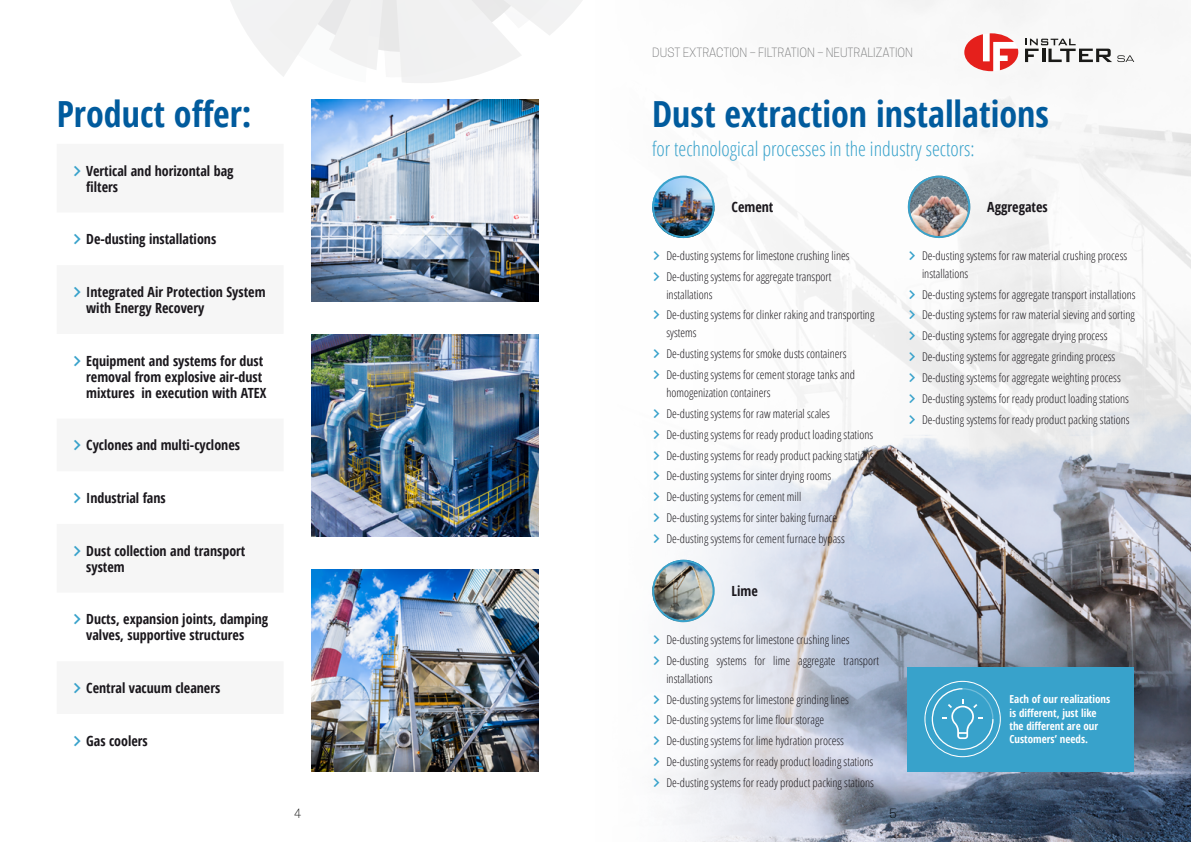
<style>
.page{position:relative;width:1191px;height:842px;background:#fff}
.page>*{position:absolute;margin:0;border:0;box-sizing:border-box;transform-origin:0 0}
.t1{font:700 condensed 36px "Open Sans";color:#015b9d}
.t2{font:300 condensed 20px "Open Sans";color:#38a2cb}
.t3{font:700 condensed 14px/16px "Open Sans";color:#1a171c}
.t4{font:300 condensed 12px/20.8px "Open Sans";color:#1a171c}
.t5{font:300 12px "Cooper Hewitt";color:#707172}
.t6{font:300 12px "Cooper Hewitt";color:#000}
.t7{font:700 condensed 11px/13.2px "Open Sans";color:#fff}
</style>
<div class="page">
<img style="left:652px;top:99px;width:539px;height:301px">
<img style="left:652px;top:400px;width:539px;height:442px">
<img style="left:312px;top:100px;width:227px;height:201px">
<img style="left:652px;top:176px;width:62px;height:62px;border-radius:31px">
<div style="left:652px;top:176px;width:62px;height:62px;border:2px solid #38a2cb;border-radius:50%"></div>
<img style="left:652px;top:560px;width:62px;height:62px;border-radius:31px">
<div style="left:652px;top:560px;width:62px;height:62px;border:2px solid #38a2cb;border-radius:50%"></div>
<img style="left:908px;top:176px;width:62px;height:62px;border-radius:31px">
<div style="left:908px;top:176px;width:62px;height:62px;border:2px solid #38a2cb;border-radius:50%"></div>
<div style="left:907px;top:667px;width:227px;height:104px;background:#38a2cb"></div>
<svg style="left:924px;top:681px;width:76px;height:76px"></svg>
<img style="left:312px;top:570px;width:227px;height:201px">
<img style="left:312px;top:335px;width:227px;height:201px">
<svg style="left:230px;top:0;width:352px;height:83px"></svg>
<svg style="left:964px;top:33px;width:54px;height:38px"></svg>
<svg style="left:1025px;top:39px;width:109px;height:23px"></svg>
<svg style="left:654px;top:251px;width:5px;height:9px"></svg>
<svg style="left:654px;top:272px;width:5px;height:9px"></svg>
<svg style="left:654px;top:310px;width:5px;height:9px"></svg>
<svg style="left:654px;top:349px;width:5px;height:9px"></svg>
<svg style="left:654px;top:370px;width:5px;height:9px"></svg>
<svg style="left:654px;top:409px;width:5px;height:9px"></svg>
<svg style="left:654px;top:430px;width:5px;height:9px"></svg>
<svg style="left:654px;top:451px;width:5px;height:9px"></svg>
<svg style="left:654px;top:471px;width:5px;height:9px"></svg>
<svg style="left:654px;top:492px;width:5px;height:9px"></svg>
<svg style="left:654px;top:513px;width:5px;height:9px"></svg>
<svg style="left:654px;top:534px;width:5px;height:9px"></svg>
<svg style="left:654px;top:635px;width:5px;height:9px"></svg>
<svg style="left:654px;top:656px;width:5px;height:9px"></svg>
<svg style="left:654px;top:694px;width:5px;height:10px"></svg>
<svg style="left:654px;top:715px;width:5px;height:9px"></svg>
<svg style="left:654px;top:736px;width:5px;height:9px"></svg>
<svg style="left:654px;top:757px;width:5px;height:9px"></svg>
<svg style="left:654px;top:778px;width:5px;height:9px"></svg>
<svg style="left:909px;top:251px;width:6px;height:9px"></svg>
<svg style="left:909px;top:290px;width:6px;height:9px"></svg>
<svg style="left:909px;top:310px;width:6px;height:9px"></svg>
<svg style="left:909px;top:331px;width:6px;height:9px"></svg>
<svg style="left:909px;top:352px;width:6px;height:9px"></svg>
<svg style="left:909px;top:373px;width:6px;height:9px"></svg>
<svg style="left:909px;top:394px;width:6px;height:9px"></svg>
<svg style="left:909px;top:415px;width:6px;height:9px"></svg>
<h1 class="t1" style="left:57px;top:89px;width:196px">Product offer:</h1>
<p class="t3" style="left:86px;top:162px;width:149px">Vertical and horizontal bag filters</p>
<p class="t3" style="left:86px;top:231px;width:132px">De-dusting installations</p>
<p class="t3" style="left:86px;top:283px;width:181px">Integrated Air Protection System with Energy Recovery</p>
<p class="t3" style="left:86px;top:352px;width:182px">Equipment and systems for dust removal from explosive air-dust mixtures in execution with ATEX</p>
<p class="t3" style="left:86px;top:437px;width:155px">Cyclones and multi-cyclones</p>
<p class="t3" style="left:86px;top:489px;width:81px">Industrial fans</p>
<p class="t3" style="left:86px;top:542px;width:161px">Dust collection and transport system</p>
<p class="t3" style="left:86px;top:611px;width:183px">Ducts, expansion joints, damping valves, supportive structures</p>
<p class="t3" style="left:86px;top:679px;width:136px">Central vacuum cleaners</p>
<p class="t3" style="left:86px;top:732px;width:63px">Gas coolers</p>
<p class="t5" style="left:652px;top:45px;width:262px">DUST EXTRACTION – FILTRATION – NEUTRALIZATION</p>
<h1 class="t1" style="left:652px;top:89px;width:398px">Dust extraction installations</h1>
<h2 class="t2" style="left:652px;top:136px;width:324px">for technological processes in the industry sectors:</h2>
<p class="t3" style="left:731px;top:199px;width:43px">Cement</p>
<p class="t4" style="left:666px;top:245px;width:185px">De-dusting systems for limestone crushing lines<br>De-dusting systems for aggregate transport</p>
<p class="t4" style="left:666px;top:283px;width:209px">installations<br>De-dusting systems for clinker raking and transporting</p>
<p class="t4" style="left:666px;top:322px;width:190px">systems<br>De-dusting systems for smoke dusts containers<br>De-dusting systems for cement storage tanks and</p>
<p class="t4" style="left:666px;top:382px;width:209px">homogenization containers<br>De-dusting systems for raw material scales De-dusting systems for ready product loading stations De-dusting systems for ready product packing stations De-dusting systems for sinter drying rooms De-dusting systems for cement mill<br>De-dusting systems for sinter baking furnace De-dusting systems for cement furnace bypass</p>
<p class="t3" style="left:731px;top:583px;width:28px">Lime</p>
<p class="t4" style="left:666px;top:629px;width:214px">De-dusting systems for limestone crushing lines<br>De-dusting systems for lime aggregate transport</p>
<p class="t4" style="left:666px;top:667px;width:209px">installations<br>De-dusting systems for limestone grinding lines De-dusting systems for lime flour storage<br>De-dusting systems for lime hydration process De-dusting systems for ready product loading stations De-dusting systems for ready product packing stations</p>
<p class="t6" style="left:294px;top:807px;width:9px">4</p>
<p class="t6" style="left:889px;top:807px;width:9px">5</p>
<p class="t3" style="left:987px;top:199px;width:62px">Aggregates</p>
<p class="t4" style="left:922px;top:246px;width:207px;line-height:18px">De-dusting systems for raw material crushing process installations</p>
<p class="t4" style="left:922px;top:283px;width:215px">De-dusting systems for aggregate transport installations De-dusting systems for raw material sieving and sorting De-dusting systems for aggregate drying process De-dusting systems for aggregate grinding process De-dusting systems for aggregate weighting process De-dusting systems for ready product loading stations De-dusting systems for ready product packing stations</p>
<p class="t7" style="left:1009px;top:692px;width:102px">Each of our realizations is different, just like the different are our<br>Customers’ needs.</p>
</div>
